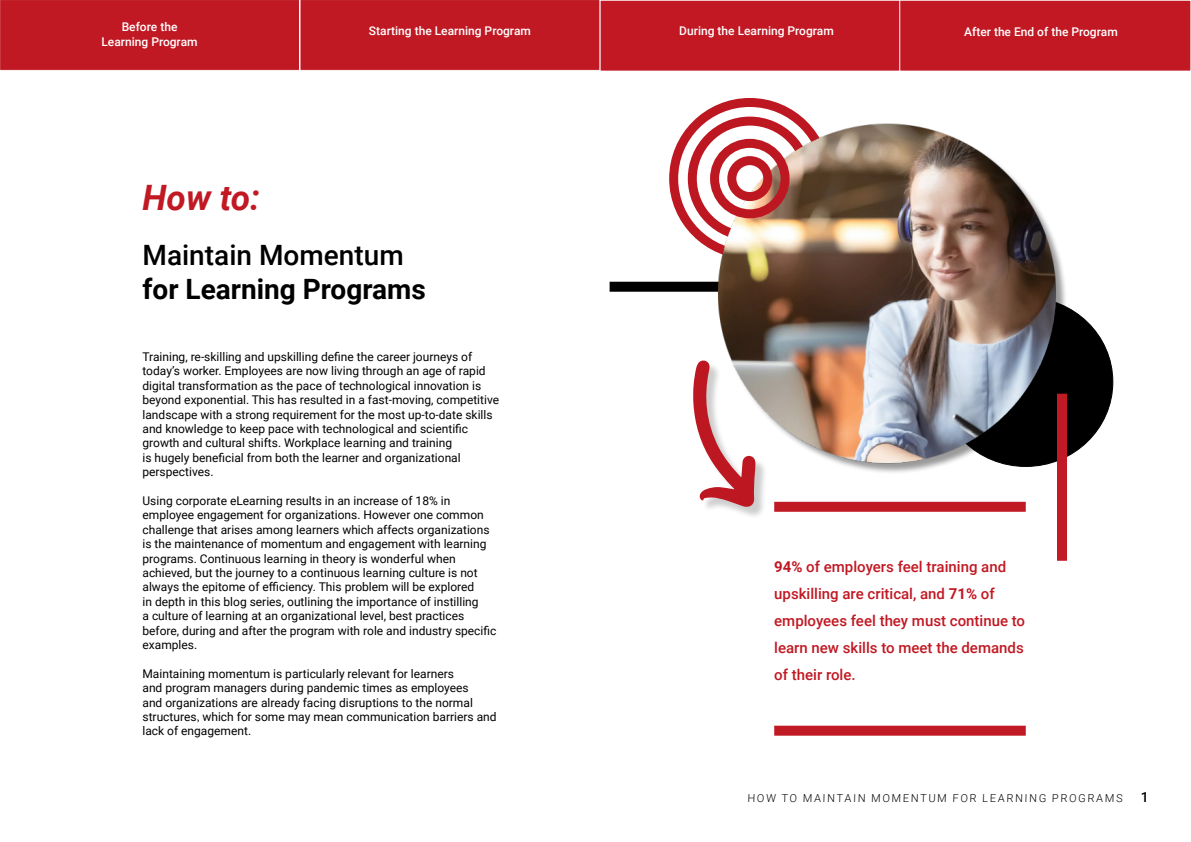
<style>
.page{position:relative;width:1191px;height:842px;background:#fff}
.page>*{position:absolute;margin:0;border:0;box-sizing:border-box;transform-origin:0 0}
.t1{font:italic 700 35px "Roboto";color:#c11923}
.t2{font:700 28px "Roboto";color:#000}
.t3{font:500 28px "Roboto";color:#000}
.t4{font:500 15px/27px "Roboto";color:#c11923}
.t5{font:500 14px "Roboto";color:#000}
.t6{font:12px/14.4px "Roboto";color:#000}
.t7{font:500 12px "Roboto";color:#fff}
.t8{font:300 11px "Roboto";color:#000}
.s1{font-family:"Minion Pro"}
.s2{font-weight:700}
</style>
<div class="page">
<svg style="left:673px;top:102px;width:153px;height:153px"></svg>
<div style="left:669px;top:98px;width:161px;height:161px;border:9px solid #bd1822;border-radius:50%"></div>
<svg style="left:692px;top:121px;width:115px;height:115px"></svg>
<div style="left:688px;top:117px;width:124px;height:124px;border:9px solid #bd1822;border-radius:50%"></div>
<div style="left:609px;top:282px;width:167px;height:10px;background:#000"></div>
<div style="left:938px;top:297px;width:174px;height:169px;background:#000;border-radius:50%"></div>
<img style="left:705px;top:120px;width:363px;height:349px">
<div style="left:774px;top:502px;width:251px;height:10px;background:#c01b24"></div>
<div style="left:891px;top:0;width:299px;height:71px;background:#c11823"></div>
<div style="left:890px;top:0;width:301px;height:71px;border:1px solid #fff"></div>
<div style="left:600px;top:0;width:299px;height:71px;background:#c11823"></div>
<div style="left:599px;top:0;width:301px;height:71px;border:1px solid #fff"></div>
<svg style="left:0;top:0;width:600px;height:71px;background:#c11e28"></svg>
<div style="left:774px;top:726px;width:251px;height:10px;background:#c01b24"></div>
<div style="left:1057px;top:394px;width:10px;height:167px;background:#c01b24"></div>
<div style="left:710px;top:139px;width:79px;height:79px;border:9px solid #bd1822;border-radius:50%"></div>
<div style="left:727px;top:156px;width:45px;height:45px;border:9px solid #bd1822;border-radius:50%"></div>
<div style="left:694px;top:362px;width:74px;height:157px;background:#000;opacity:.2"></div>
<svg style="left:693px;top:360px;width:62px;height:148px"></svg>
<p class="t7" style="left:122px;top:19px;width:57px">Before the</p>
<p class="t7" style="left:369px;top:23px;width:163px">Starting the Learning Program</p>
<p class="t7" style="left:679px;top:23px;width:156px">During the Learning Program</p>
<p class="t7" style="left:964px;top:24px;width:155px">After the End of the Program</p>
<p class="t7" style="left:101px;top:33px;width:98px">Learning Program</p>
<h1 class="t1" style="left:142px;top:173px;width:119px">How to:</h1>
<h2 class="t3" style="left:142px;top:235px;width:263px">Maintain Momentum</h2>
<h2 class="t2" style="left:142px;top:269px;width:285px">for Learning Programs</h2>
<p class="t6" style="left:142px;top:349px;width:358px">Training, re-skilling and upskilling define the career journeys of today’s worker. Employees are now living through an age of rapid digital transformation as the pace of technological innovation is beyond exponential. This has resulted in a fast-moving, competitive landscape with a strong requirement for the most up-to-date skills and knowledge to keep pace with technological and scientific growth and cultural shifts. Workplace learning and training<br>is hugely beneficial from both the learner and organizational perspectives.</p>
<p class="t6" style="left:142px;top:493px;width:355px">Using corporate eLearning results in an increase of 18% in employee engagement for organizations. However one common challenge that arises among learners which affects organizations is the maintenance of momentum and engagement with learning programs. Continuous learning in theory is wonderful when achieved, but the journey to a continuous learning culture is not always the epitome of efficiency. This problem will be explored<br>in depth in this blog series, outlining the importance of instilling<br>a culture of learning at an organizational level, best practices before, during and after the program with role and industry specific examples.</p>
<p class="t6" style="left:142px;top:666px;width:356px">Maintaining momentum is particularly relevant for learners<br>and program managers during pandemic times as employees<br>and organizations are already facing disruptions to the normal structures<span class="s1">,</span> which for some may mean communication barriers and lack of engagement.</p>
<p class="t4" style="left:774px;top:553px;width:252px"><span class="s2">94%</span> of employers feel training and upskilling are critical, and <span class="s2">71%</span> of employees feel they must continue to learn new skills to meet the demands of their role.</p>
<p class="t8" style="left:747px;top:790px;width:377px">HOW TO MAINTAIN MOMENTUM FOR LEARNING PROGRAMS</p>
<p class="t5" style="left:1140px;top:787px;width:9px">1</p>
</div>
